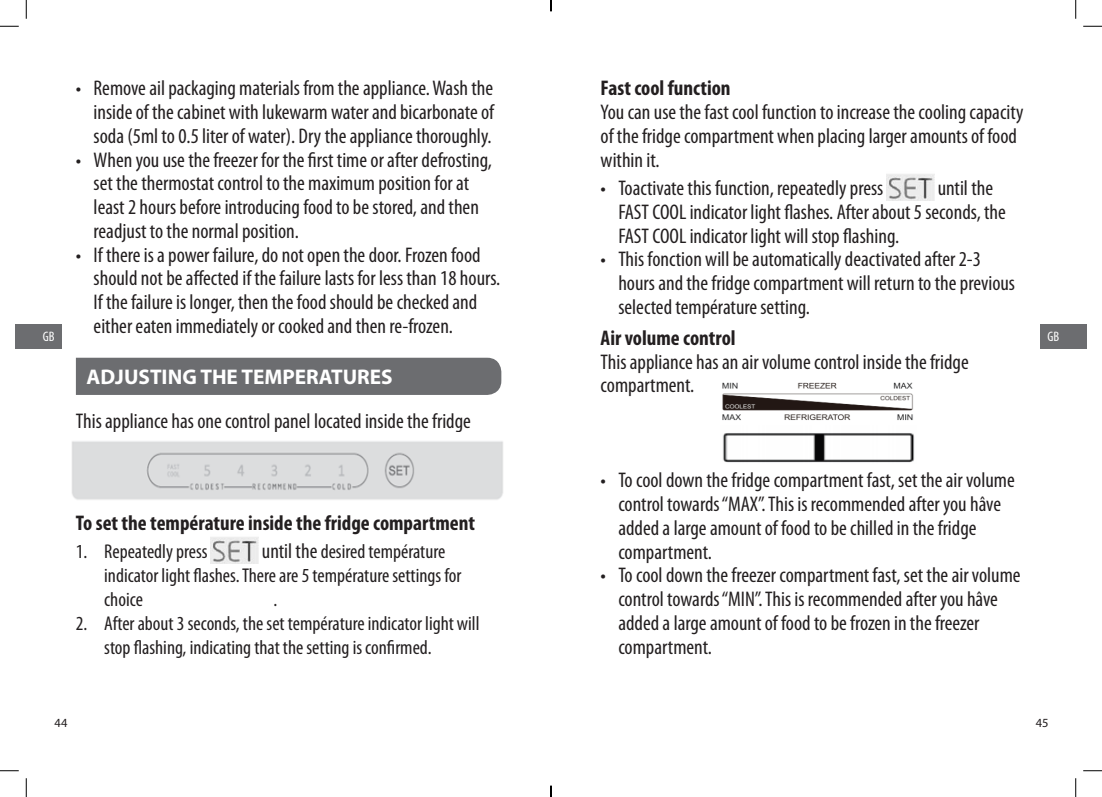
<style>
.page{position:relative;width:1102px;height:797px;background:#fff}
.page>*{position:absolute;margin:0;border:0;box-sizing:border-box;transform-origin:0 0}
.Body_4mm{font:condensed 21.25px/23.8px "Myriad Pro";color:#231f20}
.Subhead_4mm{font:700 condensed 21.25px "Myriad Pro";color:#231f20}
.t1{font:700 21.25px "Myriad Pro";color:#fff}
.t2{font:condensed 20px/24px "Myriad Pro";color:#231f20}
.t3{font:condensed 13.75px "Myriad Pro";color:#fff}
.t4{font:12.5px "Myriad Pro";color:#231f20}
.s1{font-size:21.25px}
</style>
<div class="page">
<img style="left:211px;top:537px;width:48px;height:26px">
<div style="left:76px;top:358px;width:425px;height:37px;background:#6c6d70"></div>
<img style="left:886px;top:174px;width:48px;height:26px">
<div style="left:16px;top:323px;width:46px;height:25px;background:#6c6d70"></div>
<div style="left:1040px;top:323px;width:46px;height:25px;background:#6c6d70"></div>
<svg style="left:0;top:25px;width:19px;height:2px"></svg>
<svg style="left:1083px;top:25px;width:18px;height:2px"></svg>
<svg style="left:0;top:770px;width:19px;height:1px"></svg>
<svg style="left:1083px;top:770px;width:18px;height:1px"></svg>
<svg style="left:25px;top:0;width:2px;height:19px"></svg>
<svg style="left:25px;top:778px;width:2px;height:19px"></svg>
<svg style="left:1075px;top:0;width:1px;height:19px"></svg>
<svg style="left:1075px;top:778px;width:1px;height:19px"></svg>
<svg style="left:550px;top:785px;width:1px;height:12px"></svg>
<img style="left:72px;top:441px;width:431px;height:59px">
<img style="left:722px;top:382px;width:193px;height:81px">
<p class="Body_4mm" style="left:94px;top:76px;width:402px;text-align:justify;text-indent:-18px">• Remove ail packaging materials from the appliance. Wash the inside of the cabinet with lukewarm water and bicarbonate of soda (5ml to 0.5 liter of water). Dry the appliance thoroughly.</p>
<p class="Body_4mm" style="left:94px;top:147px;width:400px;text-indent:-18px">• When you use the freezer for the first time or after defrosting, set the thermostat control to the maximum position for at least 2 hours before introducing food to be stored, and then readjust to the normal position.</p>
<p class="Body_4mm" style="left:94px;top:242px;width:406px;text-indent:-18px">• If there is a power failure, do not open the door. Frozen food should not be affected if the failure lasts for less than 18 hours.<br>If the failure is longer, then the food should be checked and either eaten immediately or cooked and then re-frozen.</p>
<p class="Subhead_4mm" style="left:600px;top:75px;width:131px">Fast cool function</p>
<p class="Body_4mm" style="left:600px;top:100px;width:424px">You can use the fast cool function to increase the cooling capacity of the fridge compartment when placing larger amounts of food within it.</p>
<p class="Body_4mm" style="left:600px;top:176px;width:284px">• Toactivate this function, repeatedly press</p>
<p class="Body_4mm" style="left:618px;top:176px;width:389px;text-indent:319px">until the<br>FAST COOL indicator light flashes. After about 5 seconds, the<br>FAST COOL indicator light will stop flashing.</p>
<p class="Body_4mm" style="left:618px;top:247px;width:398px;text-indent:-18px">• This fonction will be automatically deactivated after 2-3 hours and the fridge compartment will return to the previous selected température setting.</p>
<p class="Subhead_4mm" style="left:600px;top:324px;width:136px">Air volume control</p>
<p class="Body_4mm" style="left:600px;top:349px;width:370px">This appliance has an air volume control inside the fridge compartment.</p>
<p class="t3" style="left:43px;top:328px;width:13px">GB</p>
<p class="t3" style="left:1047px;top:328px;width:13px">GB</p>
<p class="t1" style="left:86px;top:365px;width:308px">ADJUSTING THE TEMPERATURES</p>
<p class="Body_4mm" style="left:76px;top:408px;width:396px">This appliance has one control panel located inside the fridge</p>
<p class="Subhead_4mm" style="left:76px;top:509px;width:400px">To set the température inside the fridge compartment</p>
<p class="t2" style="left:76px;top:539px;width:133px">1. Repeatedly press</p>
<p class="t2" style="left:104px;top:539px;width:359px;text-indent:158px"><span class="s1">until the</span> desired température indicator light flashes. There are 5 température settings for choice</p>
<p class="t2" style="left:273px;top:587px;width:4px">.</p>
<p class="t2" style="left:104px;top:611px;width:377px;text-indent:-28px">2. After about 3 seconds, the set température indicator light will stop flashing, indicating that the setting is confirmed.</p>
<p class="Body_4mm" style="left:618px;top:468px;width:398px;text-indent:-18px">• To cool down the fridge compartment fast, set the air volume control towards “MAX”. This is recommended after you hâve added a large amount of food to be chilled in the fridge compartment.</p>
<p class="Body_4mm" style="left:618px;top:563px;width:404px;text-indent:-18px">• To cool down the freezer compartment fast, set the air volume control towards “MIN”. This is recommended after you hâve added a large amount of food to be frozen in the freezer compartment.</p>
<p class="t4" style="left:55px;top:716px;width:14px">44</p>
<p class="t4" style="left:1035px;top:716px;width:14px">45</p>
</div>
